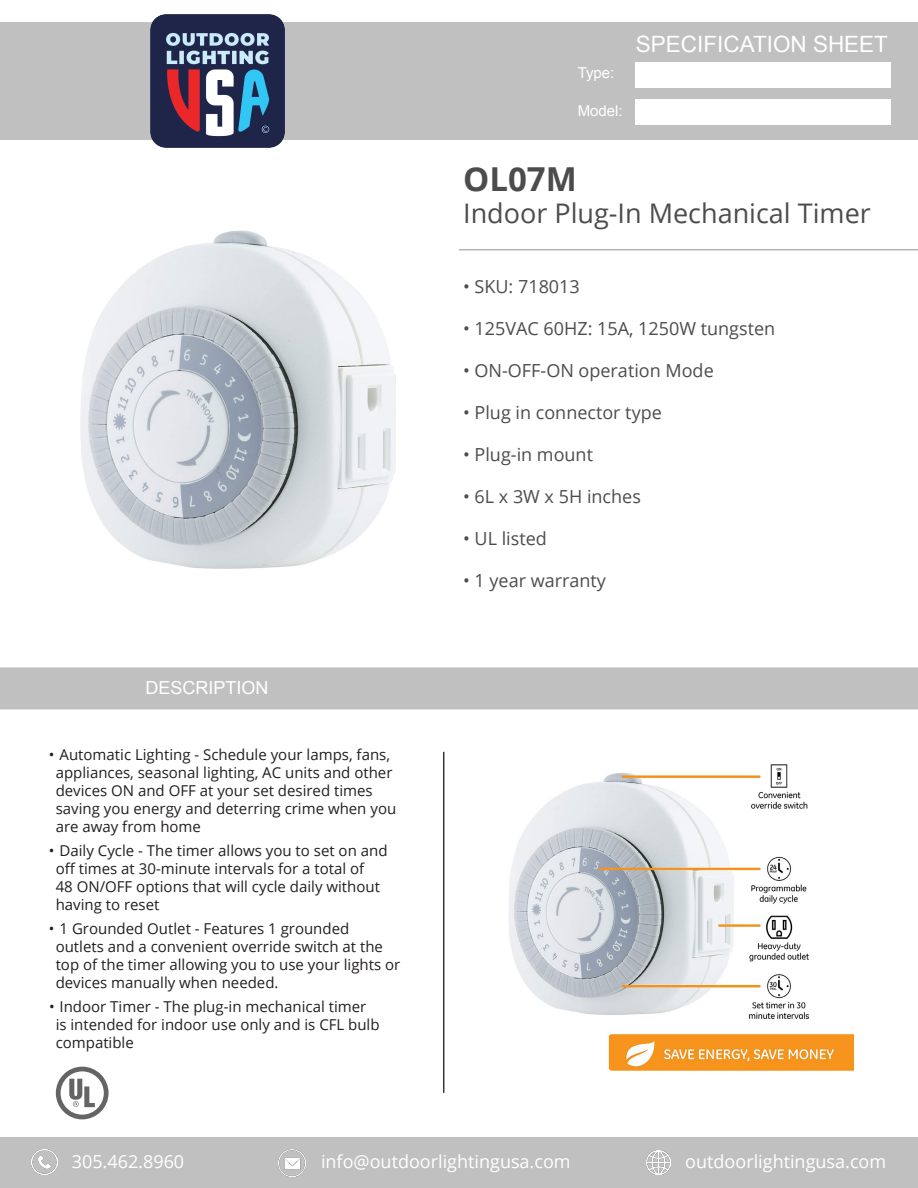
<style>
.page{position:relative;width:918px;height:1188px;background:#fff}
.page>*{position:absolute;margin:0;border:0;box-sizing:border-box;transform-origin:0 0}
.t1{font:700 33px "Open Sans";color:#4d4c4c}
.t2{font:27px "Open Sans";color:#4d4c4c}
.t3{font:22.5px "Arial";color:#fff}
.t4{font:18px "Open Sans";color:#4d4c4c}
.t5{font:18px "Open Sans";color:#fff}
.t6{font:18px "Arial";color:#fff}
.t7{font:15px/18px "Open Sans";color:#231f20}
.t8{font:15px "Arial";color:#fff}
</style>
<div class="page">
<div style="left:0;top:667px;width:918px;height:42px;background:#bfc0bf"></div>
<hr style="left:459px;top:249px;width:459px;height:1px;background:#b4b4b5">
<hr style="left:443px;top:752px;width:1px;height:341px;background:#373635">
<svg style="left:56px;top:1067px;width:53px;height:52px"></svg>
<img style="left:81px;top:231px;width:315px;height:337px">
<img style="left:508px;top:765px;width:345px;height:305px">
<div style="left:0;top:22px;width:918px;height:117px;background:#bfc0bf"></div>
<div style="left:636px;top:62px;width:255px;height:25px;background:#fff"></div>
<div style="left:636px;top:100px;width:255px;height:25px;background:#fff"></div>
<div style="left:0;top:1137px;width:918px;height:51px;background:#bfc0bf"></div>
<img style="left:32px;top:1149px;width:25px;height:26px">
<img style="left:279px;top:1149px;width:27px;height:27px">
<img style="left:646px;top:1150px;width:24px;height:24px">
<img style="left:151px;top:14px;width:134px;height:134px">
<p class="t8" style="left:578px;top:63px;width:38px">Type:</p>
<p class="t3" style="left:636px;top:30px;width:254px">SPECIFICATION SHEET</p>
<p class="t1" style="left:463px;top:156px;width:115px">OL07M</p>
<p class="t2" style="left:463px;top:195px;width:409px">Indoor Plug-In Mechanical Timer</p>
<p class="t6" style="left:146px;top:676px;width:125px">DESCRIPTION</p>
<p class="t7" style="left:56px;top:745px;width:342px;text-indent:-7px">• Automatic Lighting - Schedule your lamps, fans, appliances, seasonal lighting, AC units and other devices ON and OFF at your set desired times saving you energy and deterring crime when you are away from home</p>
<p class="t7" style="left:56px;top:841px;width:333px;text-indent:-7px">• Daily Cycle - The timer allows you to set on and off times at 30-minute intervals for a total of<br>48 ON/OFF options that will cycle daily without having to reset</p>
<p class="t7" style="left:56px;top:919px;width:346px;text-indent:-7px">• 1 Grounded Outlet - Features 1 grounded outlets and a convenient override switch at the top of the timer allowing you to use your lights or devices manually when needed.</p>
<p class="t7" style="left:56px;top:997px;width:325px;text-indent:-6px">• Indoor Timer - The plug-in mechanical timer is intended for indoor use only and is CFL bulb compatible</p>
<p class="t4" style="left:463px;top:274px;width:118px">• SKU: 718013</p>
<p class="t4" style="left:463px;top:316px;width:314px">• 125VAC 60HZ: 15A, 1250W tungsten</p>
<p class="t4" style="left:463px;top:358px;width:252px">• ON-OFF-ON operation Mode</p>
<p class="t4" style="left:463px;top:400px;width:200px">• Plug in connector type</p>
<p class="t4" style="left:463px;top:442px;width:131px">• Plug-in mount</p>
<p class="t4" style="left:463px;top:484px;width:179px">• 6L x 3W x 5H inches</p>
<p class="t4" style="left:463px;top:526px;width:85px">• UL listed</p>
<p class="t4" style="left:463px;top:568px;width:144px">• 1 year warranty</p>
<p class="t5" style="left:72px;top:1150px;width:114px">305.462.8960</p>
<p class="t5" style="left:321px;top:1150px;width:251px">info@outdoorlightingusa.com</p>
<p class="t5" style="left:685px;top:1150px;width:202px">outdoorlightingusa.com</p>
</div>
